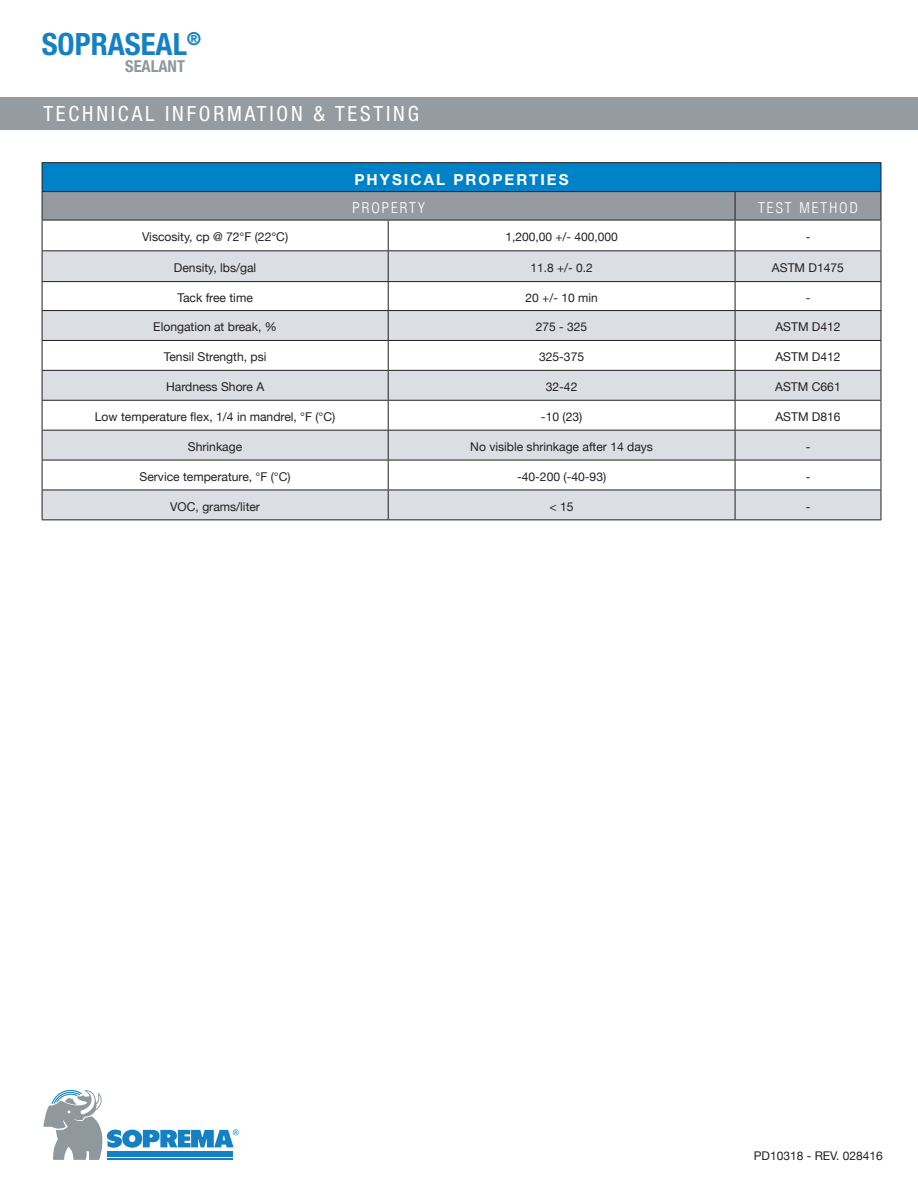
<style>
.page{position:relative;width:918px;height:1188px;background:#fff}
.page>*{position:absolute;margin:0;border:0;box-sizing:border-box;transform-origin:0 0}
.t1{font:700 condensed 30.75px "Helvetica Neue LT Std";color:#1581c4}
.t2{font:condensed 21px "Helvetica Neue LT Std";letter-spacing:.135em;color:#fff}
.t3{font:700 condensed 16.5px "Helvetica Neue LT Std";color:#8f989d}
.t4{font:700 15.15px "Helvetica Neue";letter-spacing:.135em;color:#fff}
.t5{font:300 condensed 15.15px "Helvetica Neue LT";letter-spacing:.135em;color:#fff}
.t6{font:12.15px "Helvetica Neue";color:#231f20}
.t7{font:12px "Helvetica Neue";color:#231f20}
</style>
<div class="page">
<div style="left:0;top:98px;width:918px;height:32px;background:#959ca1"></div>
<svg style="left:43px;top:251px;width:838px;height:268px;fill:#dbdee2"></svg>
<svg style="left:43px;top:401px;width:838px;height:89px"></svg>
<hr style="left:42px;top:162px;width:346px;height:1px;background:#231f20">
<hr style="left:388px;top:162px;width:347px;height:1px;background:#231f20">
<hr style="left:735px;top:162px;width:146px;height:1px;background:#231f20">
<svg style="left:42px;top:163px;width:840px;height:57px;background:#488bb0"></svg>
<hr style="left:42px;top:220px;width:346px;height:1px;background:#231f20">
<hr style="left:42px;top:220px;width:1px;height:30px;background:#231f20">
<hr style="left:388px;top:220px;width:347px;height:1px;background:#231f20">
<hr style="left:388px;top:220px;width:1px;height:30px;background:#231f20">
<hr style="left:735px;top:220px;width:146px;height:1px;background:#231f20">
<hr style="left:735px;top:220px;width:1px;height:30px;background:#231f20">
<hr style="left:881px;top:220px;width:1px;height:30px;background:#231f20">
<hr style="left:42px;top:250px;width:346px;height:1px;background:#231f20">
<hr style="left:42px;top:251px;width:1px;height:30px;background:#231f20">
<hr style="left:388px;top:250px;width:347px;height:1px;background:#231f20">
<hr style="left:388px;top:251px;width:1px;height:30px;background:#231f20">
<hr style="left:735px;top:250px;width:146px;height:1px;background:#231f20">
<hr style="left:735px;top:251px;width:1px;height:30px;background:#231f20">
<hr style="left:881px;top:251px;width:1px;height:30px;background:#231f20">
<hr style="left:42px;top:281px;width:346px;height:1px;background:#231f20">
<hr style="left:388px;top:281px;width:347px;height:1px;background:#231f20">
<hr style="left:735px;top:281px;width:146px;height:1px;background:#231f20">
<hr style="left:42px;top:310px;width:346px;height:1px;background:#231f20">
<hr style="left:388px;top:310px;width:347px;height:1px;background:#231f20">
<hr style="left:735px;top:310px;width:146px;height:1px;background:#231f20">
<hr style="left:42px;top:340px;width:346px;height:1px;background:#231f20">
<hr style="left:388px;top:340px;width:347px;height:1px;background:#231f20">
<hr style="left:735px;top:340px;width:146px;height:1px;background:#231f20">
<hr style="left:42px;top:370px;width:346px;height:1px;background:#231f20">
<hr style="left:388px;top:370px;width:347px;height:1px;background:#231f20">
<hr style="left:735px;top:370px;width:146px;height:1px;background:#231f20">
<hr style="left:42px;top:400px;width:346px;height:1px;background:#231f20">
<hr style="left:388px;top:400px;width:347px;height:1px;background:#231f20">
<hr style="left:735px;top:400px;width:146px;height:1px;background:#231f20">
<hr style="left:42px;top:430px;width:346px;height:1px;background:#231f20">
<svg style="left:42px;top:282px;width:1px;height:178px"></svg>
<hr style="left:388px;top:430px;width:347px;height:1px;background:#231f20">
<svg style="left:388px;top:282px;width:1px;height:178px"></svg>
<hr style="left:735px;top:430px;width:146px;height:1px;background:#231f20">
<svg style="left:735px;top:282px;width:1px;height:178px"></svg>
<svg style="left:881px;top:282px;width:1px;height:178px"></svg>
<hr style="left:42px;top:460px;width:346px;height:1px;background:#231f20">
<hr style="left:42px;top:460px;width:1px;height:30px;background:#231f20">
<hr style="left:388px;top:460px;width:347px;height:1px;background:#231f20">
<hr style="left:388px;top:460px;width:1px;height:30px;background:#231f20">
<hr style="left:735px;top:460px;width:146px;height:1px;background:#231f20">
<hr style="left:735px;top:460px;width:1px;height:30px;background:#231f20">
<hr style="left:881px;top:460px;width:1px;height:30px;background:#231f20">
<hr style="left:42px;top:490px;width:346px;height:1px;background:#231f20">
<svg style="left:42px;top:490px;width:1px;height:29px"></svg>
<hr style="left:388px;top:490px;width:347px;height:1px;background:#231f20">
<svg style="left:388px;top:490px;width:1px;height:29px"></svg>
<hr style="left:735px;top:490px;width:146px;height:1px;background:#231f20">
<svg style="left:735px;top:490px;width:1px;height:29px"></svg>
<svg style="left:881px;top:490px;width:1px;height:29px"></svg>
<hr style="left:42px;top:519px;width:346px;height:1px;background:#231f20">
<hr style="left:388px;top:519px;width:347px;height:1px;background:#231f20">
<hr style="left:735px;top:519px;width:146px;height:1px;background:#231f20">
<svg style="left:43px;top:1090px;width:196px;height:70px"></svg>
<p class="t1" style="left:42px;top:25px;width:161px">SOPRASEAL<sup>®</sup></p>
<p class="t3" style="left:125px;top:56px;width:61px">SEALANT</p>
<p class="t2" style="left:43px;top:101px;width:377px">TECHNICAL INFORMATION &amp; TESTING</p>
<p class="t4" style="left:354px;top:170px;width:216px">PHYSICAL PROPERTIES</p>
<p class="t5" style="left:352px;top:199px;width:74px">PROPERTY</p>
<p class="t5" style="left:758px;top:199px;width:101px">TEST METHOD</p>
<p class="t6" style="left:142px;top:230px;width:148px">Viscosity, cp @ 72°F (22°C)</p>
<p class="t7" style="left:505px;top:230px;width:114px">1,200,00 +/- 400,000</p>
<p class="t6" style="left:806px;top:230px;width:6px">-</p>
<p class="t6" style="left:174px;top:260px;width:84px">Density, lbs/gal</p>
<p class="t7" style="left:530px;top:261px;width:64px">11.8 +/- 0.2</p>
<p class="t6" style="left:772px;top:260px;width:74px">ASTM D1475</p>
<p class="t6" style="left:177px;top:290px;width:77px">Tack free time</p>
<p class="t7" style="left:526px;top:290px;width:74px">20 +/- 10 min</p>
<p class="t6" style="left:806px;top:290px;width:6px">-</p>
<p class="t6" style="left:153px;top:320px;width:125px">Elongation at break, %</p>
<p class="t7" style="left:536px;top:320px;width:53px">275 - 325</p>
<p class="t6" style="left:775px;top:320px;width:67px">ASTM D412</p>
<p class="t6" style="left:164px;top:350px;width:104px">Tensil Strength, psi</p>
<p class="t6" style="left:539px;top:350px;width:47px">325-375</p>
<p class="t6" style="left:775px;top:350px;width:67px">ASTM D412</p>
<p class="t6" style="left:166px;top:380px;width:100px">Hardness Shore A</p>
<p class="t6" style="left:546px;top:380px;width:33px">32-42</p>
<p class="t6" style="left:775px;top:380px;width:67px">ASTM C661</p>
<p class="t6" style="left:95px;top:409px;width:242px">Low temperature flex, 1/4 in mandrel, °F (°C)</p>
<p class="t6" style="left:541px;top:409px;width:43px">-10 (23)</p>
<p class="t6" style="left:775px;top:409px;width:67px">ASTM D816</p>
<p class="t6" style="left:188px;top:439px;width:56px">Shrinkage</p>
<p class="t6" style="left:470px;top:439px;width:184px">No visible shrinkage after 14 days</p>
<p class="t6" style="left:806px;top:439px;width:6px">-</p>
<p class="t6" style="left:140px;top:469px;width:153px">Service temperature, °F (°C)</p>
<p class="t6" style="left:517px;top:469px;width:91px">-40-200 (-40-93)</p>
<p class="t6" style="left:806px;top:469px;width:6px">-</p>
<p class="t6" style="left:170px;top:499px;width:91px">VOC, grams/liter</p>
<p class="t6" style="left:550px;top:499px;width:26px">&lt; 15</p>
<p class="t6" style="left:806px;top:499px;width:6px">-</p>
<p class="t7" style="left:754px;top:1148px;width:130px">PD10318 - REV. 028416</p>
</div>
